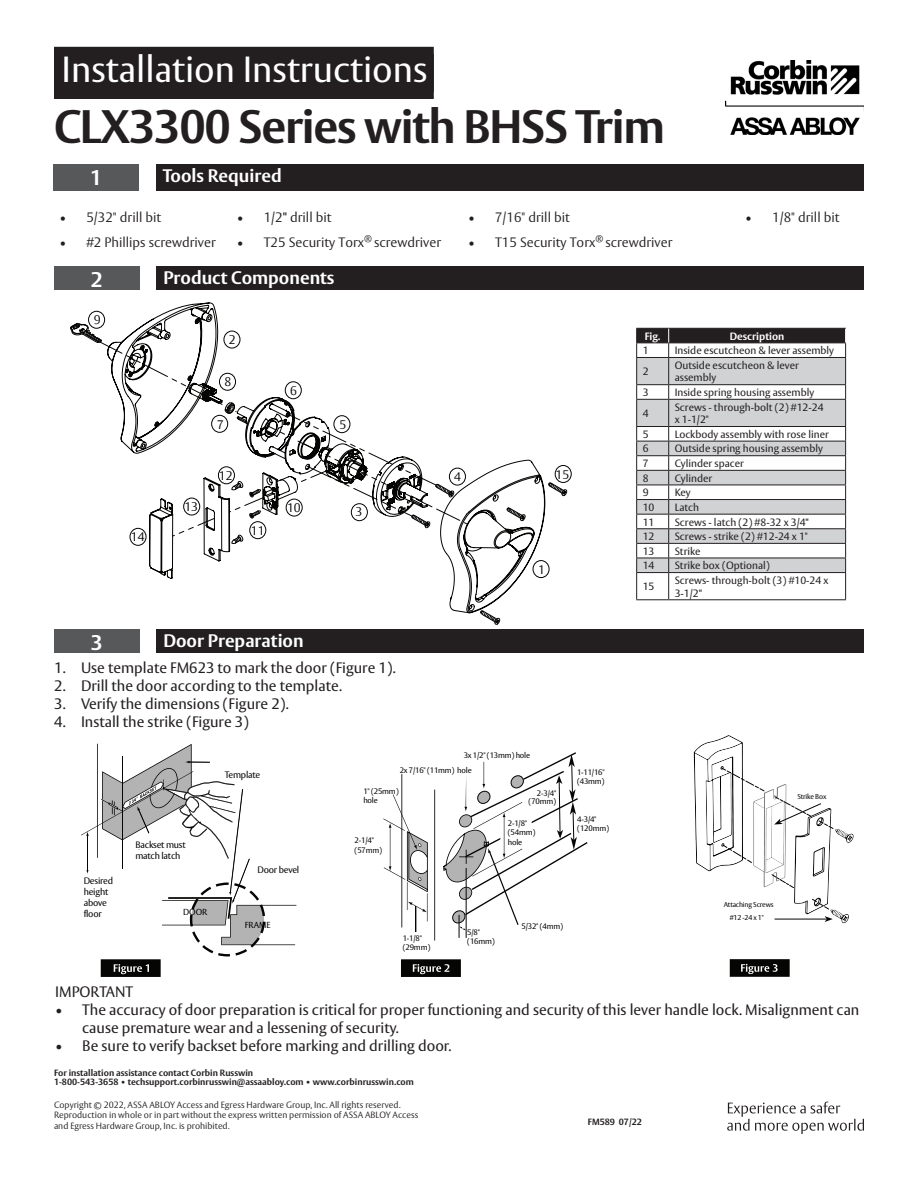
<style>
.page{position:relative;width:918px;height:1188px;background:#fff}
.page>*{position:absolute;margin:0;border:0;box-sizing:border-box;transform-origin:0 0}
.Product_Details{font:700 46.5px "ASSA Vesta";letter-spacing:-.025em;color:#231f20}
.t1{font:36px "ASSA Vesta";color:#fff}
.t2{font:700 21px "ASSA Vesta";color:#fff}
.t3{font:700 18px "ASSA Vesta";color:#fff}
.t4{font:15px/18px "ASSA Vesta";color:#231f20}
.t5{font:300 13.5px "ASSA Vesta";color:#231f20}
.t6{font:300 12.3px "ASSA Vesta";color:#050504}
.t7{font:10.5px/12.6px "ASSA Vesta";color:#231f20}
.t8{font:700 10.5px "ASSA Vesta";color:#fff}
.t9{font:9.3px/11.1px "ASSA Vesta";letter-spacing:-.025em;color:#050504}
.t10{font:300 9px/10.8px "ASSA Vesta";color:#231f20}
.t11{font:700 9px/9px "ASSA Vesta";color:#231f20}
.t12{font:8.7px "ASSA Vesta";color:#050504}
.t13{font:7.8px/9.4px "ASSA Vesta";letter-spacing:-.025em;color:#050504}
.t14{font:7.05px/13.5px "ASSA Vesta";letter-spacing:-.025em;color:#050504;text-align:center}
.s1{font-weight:700}
</style>
<div class="page">
<svg style="left:727px;top:1102px;width:137px;height:32px"></svg>
<div style="left:55px;top:55px;width:378px;height:43px;background:#231f20"></div>
<div style="left:54px;top:54px;width:380px;height:45px;border:2px solid #231f20"></div>
<img style="left:725px;top:60px;width:139px;height:75px">
<div style="left:533px;top:560px;width:16px;height:18px;border:1px solid #050504;border-radius:50%"></div>
<div style="left:88px;top:311px;width:17px;height:18px;border:1px solid #050504;border-radius:50%"></div>
<div style="left:555px;top:465px;width:17px;height:18px;border:1px solid #050504;border-radius:50%"></div>
<svg style="left:133px;top:302px;width:413px;height:312px"></svg>
<div style="left:130px;top:528px;width:16px;height:18px;border:1px solid #050504;border-radius:50%"></div>
<svg style="left:548px;top:482px;width:19px;height:14px"></svg>
<svg style="left:506px;top:507px;width:20px;height:14px"></svg>
<svg style="left:480px;top:610px;width:20px;height:15px"></svg>
<svg style="left:70px;top:323px;width:399px;height:221px"></svg>
<div style="left:55px;top:48px;width:378px;height:43px;background:#231f20"></div>
<div style="left:54px;top:47px;width:380px;height:45px;border:2px solid #231f20"></div>
<div style="left:54px;top:267px;width:86px;height:23px;background:#57585a"></div>
<div style="left:156px;top:267px;width:708px;height:23px;background:#231f20"></div>
<div style="left:53px;top:164px;width:86px;height:27px;background:#57585a"></div>
<div style="left:156px;top:164px;width:707px;height:27px;background:#231f20"></div>
<hr style="left:636px;top:599px;width:33px;height:1px;background:#231f20">
<hr style="left:669px;top:599px;width:177px;height:1px;background:#231f20">
<svg style="left:636px;top:328px;width:210px;height:271px"></svg>
<div style="left:54px;top:630px;width:86px;height:23px;background:#57585a"></div>
<div style="left:156px;top:630px;width:708px;height:23px;background:#231f20"></div>
<svg style="left:81px;top:744px;width:215px;height:212px"></svg>
<div style="left:101px;top:959px;width:60px;height:18px;background:#050504"></div>
<svg style="left:114px;top:964px;width:35px;height:10px"></svg>
<svg style="left:694px;top:735px;width:159px;height:189px"></svg>
<div style="left:730px;top:959px;width:60px;height:18px;background:#050504"></div>
<svg style="left:741px;top:964px;width:37px;height:10px"></svg>
<div style="left:401px;top:959px;width:60px;height:18px;background:#050504"></div>
<svg style="left:413px;top:964px;width:36px;height:10px"></svg>
<svg style="left:383px;top:752px;width:205px;height:189px"></svg>
<p class="t1" style="left:62px;top:48px;width:368px">Installation Instructions</p>
<h2 class="t1" style="left:62px;top:55px;width:368px">Installation Instructions</h2>
<p class="Product_Details" style="left:54px;top:99px;width:613px">CLX3300 Series with BHSS Trim</p>
<p class="t2" style="left:90px;top:165px;width:13px">1</p>
<p class="t3" style="left:163px;top:164px;width:120px">Tools Required</p>
<p class="t5" style="left:59px;top:209px;width:104px">• 5/32" drill bit</p>
<p class="t5" style="left:237px;top:209px;width:96px">• 1/2<span class="s1">"</span> drill bit</p>
<p class="t5" style="left:468px;top:209px;width:104px">• 7/16" drill bit</p>
<p class="t5" style="left:745px;top:209px;width:96px">• 1/8" drill bit</p>
<p class="t5" style="left:59px;top:234px;width:158px">• #2 Phillips screwdriver</p>
<p class="t5" style="left:237px;top:234px;width:206px">• T25 Security Torx<sup>®</sup> screwdriver</p>
<p class="t5" style="left:468px;top:234px;width:206px">• T15 Security Torx<sup>®</sup> screwdriver</p>
<p class="t2" style="left:91px;top:267px;width:13px">2</p>
<p class="t3" style="left:163px;top:266px;width:173px">Product Components</p>
<p class="t6" style="left:94px;top:313px;width:8px">9</p>
<p class="t6" style="left:131px;top:529px;width:15px">14</p>
<p class="t6" style="left:184px;top:500px;width:15px">13</p>
<p class="t6" style="left:229px;top:332px;width:8px">2</p>
<p class="t6" style="left:225px;top:374px;width:8px">8</p>
<p class="t6" style="left:217px;top:417px;width:8px">7</p>
<p class="t6" style="left:219px;top:468px;width:15px">12</p>
<p class="t6" style="left:251px;top:523px;width:15px">11</p>
<p class="t6" style="left:290px;top:383px;width:8px">6</p>
<p class="t6" style="left:287px;top:501px;width:15px">10</p>
<p class="t6" style="left:339px;top:417px;width:8px">5</p>
<p class="t6" style="left:356px;top:505px;width:8px">3</p>
<p class="t6" style="left:454px;top:469px;width:8px">4</p>
<p class="t6" style="left:556px;top:467px;width:15px">15</p>
<p class="t6" style="left:538px;top:562px;width:8px">1</p>
<p class="t2" style="left:91px;top:630px;width:13px">3</p>
<p class="t3" style="left:163px;top:629px;width:142px">Door Preparation</p>
<p class="t4" style="left:54px;top:660px;width:343px">1. Use template FM623 to mark the door (Figure 1).</p>
<p class="t4" style="left:54px;top:678px;width:289px">2. Drill the door according to the template.</p>
<p class="t4" style="left:54px;top:696px;width:236px">3. Verify the dimensions (Figure 2).</p>
<p class="t4" style="left:54px;top:714px;width:196px">4. Install the strike (Figure 3)</p>
<p class="t13" style="left:464px;top:751px;width:68px">3x 1/2" (13mm) hole</p>
<p class="t9" style="left:225px;top:770px;width:37px">Template</p>
<p class="t9" style="left:84px;top:876px;width:31px">Desired height above floor</p>
<p class="t9" style="left:135px;top:839px;width:52px">Backset must match latch</p>
<p class="t12" style="left:183px;top:907px;width:26px">DOOR</p>
<p class="t9" style="left:258px;top:864px;width:43px">Door bevel</p>
<p class="t12" style="left:245px;top:920px;width:27px">FRAME</p>
<p class="t13" style="left:400px;top:766px;width:74px">2x 7/16" (11mm) hole</p>
<p class="t13" style="left:363px;top:787px;width:37px">1" (25mm) hole</p>
<p class="t13" style="left:355px;top:836px;width:29px">2-1/4" (57mm)</p>
<p class="t13" style="left:529px;top:789px;width:29px;line-height:8.7px;text-align:right">2-3/4" (70mm)</p>
<p class="t13" style="left:508px;top:819px;width:29px">2-1/8" (54mm) hole</p>
<p class="t13" style="left:403px;top:933px;width:29px">1-1/8" (29mm)</p>
<p class="t13" style="left:467px;top:928px;width:29px">5/8" (16mm)</p>
<p class="t13" style="left:522px;top:922px;width:43px">5/32" (4mm)</p>
<p class="t13" style="left:577px;top:767px;width:29px">1-11/16" (43mm)</p>
<p class="t13" style="left:577px;top:814px;width:33px">4-3/4" (120mm)</p>
<p class="t8" style="left:645px;top:330px;width:17px">Fig.</p>
<p class="t8" style="left:730px;top:330px;width:56px">Description</p>
<p class="t7" style="left:643px;top:345px;width:7px">1</p>
<p class="t7" style="left:675px;top:345px;width:161px">Inside escutcheon &amp; lever assembly</p>
<p class="t7" style="left:643px;top:366px;width:7px">2</p>
<p class="t7" style="left:675px;top:359px;width:126px">Outside escutcheon &amp; lever assembly</p>
<p class="t7" style="left:643px;top:387px;width:7px">3</p>
<p class="t7" style="left:675px;top:387px;width:141px">Inside spring housing assembly</p>
<p class="t7" style="left:643px;top:407px;width:7px">4</p>
<p class="t7" style="left:675px;top:401px;width:150px">Screws - through-bolt (2) #12-24 x 1-1/2"</p>
<p class="t7" style="left:643px;top:428px;width:7px">5</p>
<p class="t7" style="left:675px;top:428px;width:156px">Lockbody assembly with rose liner</p>
<p class="t7" style="left:643px;top:443px;width:7px">6</p>
<p class="t7" style="left:675px;top:443px;width:150px">Outside spring housing assembly</p>
<p class="t7" style="left:643px;top:458px;width:7px">7</p>
<p class="t7" style="left:675px;top:458px;width:71px">Cylinder spacer</p>
<p class="t7" style="left:643px;top:472px;width:7px">8</p>
<p class="t7" style="left:675px;top:472px;width:39px">Cylinder</p>
<p class="t7" style="left:643px;top:487px;width:7px">9</p>
<p class="t7" style="left:675px;top:487px;width:18px">Key</p>
<p class="t7" style="left:643px;top:501px;width:13px">10</p>
<p class="t7" style="left:675px;top:501px;width:26px">Latch</p>
<p class="t7" style="left:643px;top:516px;width:13px">11</p>
<p class="t7" style="left:675px;top:516px;width:136px">Screws - latch (2) #8-32 x 3/4<span class="s1">"</span></p>
<p class="t7" style="left:643px;top:531px;width:13px">12</p>
<p class="t7" style="left:675px;top:531px;width:135px">Screws - strike (2) #12-24 x 1"</p>
<p class="t7" style="left:643px;top:545px;width:13px">13</p>
<p class="t7" style="left:675px;top:545px;width:27px">Strike</p>
<p class="t7" style="left:643px;top:560px;width:13px">14</p>
<p class="t7" style="left:675px;top:560px;width:97px">Strike box (Optional)</p>
<p class="t7" style="left:643px;top:581px;width:13px">15</p>
<p class="t7" style="left:675px;top:574px;width:155px">Screws- through-bolt (3) #10-24 x<br>3-1/2<span class="s1">"</span></p>
<p class="t14" style="left:797px;top:791px;width:30px">Strike Box</p>
<p class="t14" style="left:724px;top:898px;width:52px">Attaching Screws #12 -24 x 1"</p>
<p class="t4" style="left:55px;top:984px;width:80px">IMPORTANT</p>
<p class="t4" style="left:82px;top:1002px;width:779px;text-indent:-27px">• The accuracy of door preparation is critical for proper functioning and security of this lever handle lock. Misalignment can cause premature wear and a lessening of security.</p>
<p class="t4" style="left:55px;top:1038px;width:398px">• Be sure to verify backset before marking and drilling door.</p>
<p class="t11" style="left:54px;top:1068px;width:361px">For installation assistance contact Corbin Russwin<br>1-800-543-3658 • techsupport.corbinrusswin@assaabloy.com • www.corbinrusswin.com</p>
<p class="t10" style="left:54px;top:1099px;width:366px">Copyright © 2022, ASSA ABLOY Access and Egress Hardware Group, Inc. All rights reserved.<br>Reproduction in whole or in part without the express written permission of ASSA ABLOY Access and Egress Hardware Group, Inc. is prohibited.</p>
<p class="t11" style="left:588px;top:1118px;width:56px">FM589 07/22</p>
</div>
